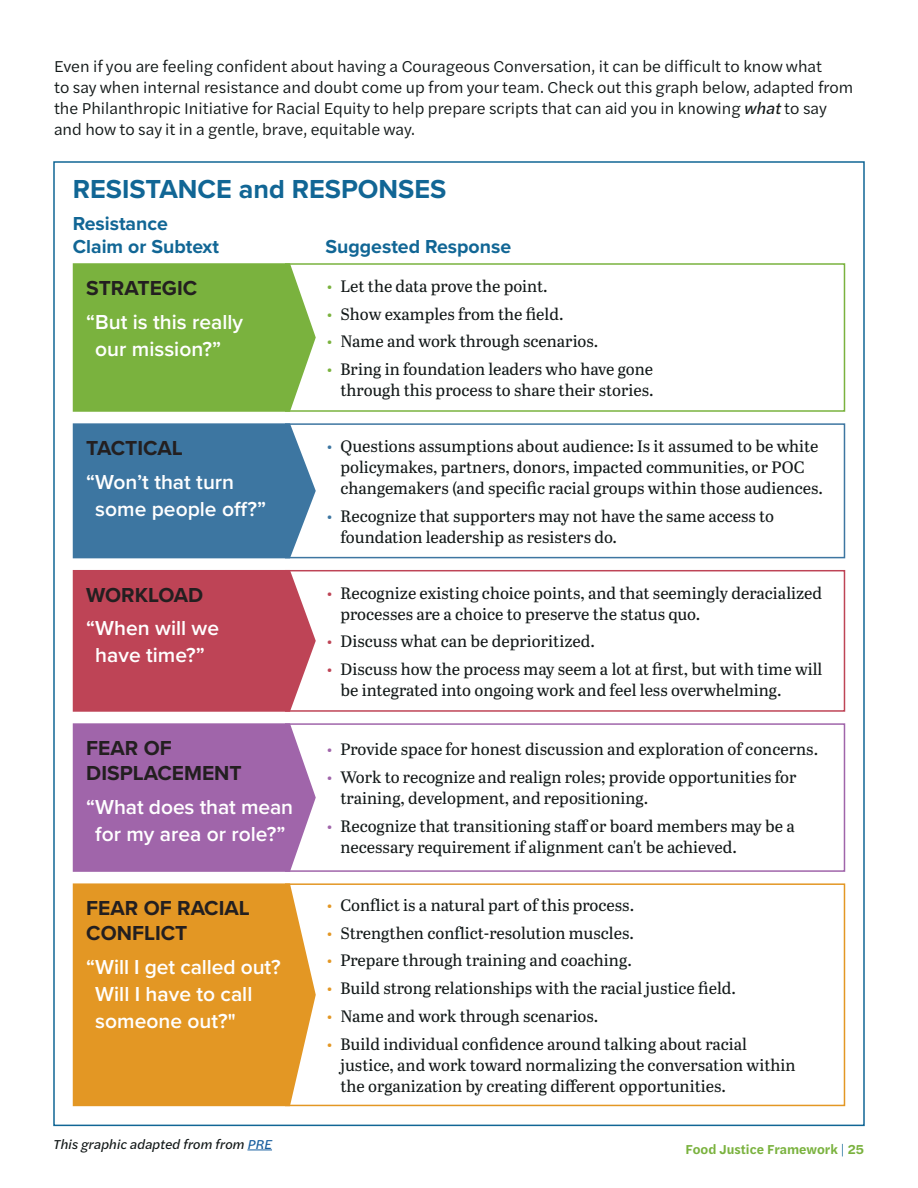
<style>
.page{position:relative;width:918px;height:1188px;background:#fff}
.page>*{position:absolute;margin:0;border:0;box-sizing:border-box;transform-origin:0 0}
.t1{font:700 27px "Proxima Nova";color:#116695}
.t2{font:600 21px/27px "Proxima Nova";color:#fff}
.t3{font:700 21px/25.2px "Proxima Nova";color:#231f20}
.t4{font:700 19.5px/22.5px "Proxima Nova";color:#116695}
.t5{font:16.5px/21px "Abril Text";color:#121818}
.t6{font:16.5px/21px "Halyard Text";color:#121818}
.t7{font:italic 13.5px "Halyard Text";color:#121818}
.t8{font:600 13.5px "Halyard Text";color:#7ab23e}
.s1{font-style:italic}
.s2{color:#175d9e}
.s3{color:#7ab23e}
.s4{color:#3d76a1}
.s5{color:#be4456}
.s6{color:#a065aa}
.s7{color:#e39724}
.s8{font-weight:300;color:#116695}
</style>
<div class="page">
<div style="left:285px;top:263px;width:560px;height:149px;border:2px solid #7ab23e"></div>
<div style="left:285px;top:423px;width:560px;height:135px;border:2px solid #3d76a1"></div>
<div style="left:285px;top:570px;width:560px;height:142px;border:2px solid #be4456"></div>
<div style="left:285px;top:723px;width:560px;height:149px;border:2px solid #a065aa"></div>
<div style="left:285px;top:883px;width:560px;height:223px;border:2px solid #e39724"></div>
<div style="left:73px;top:263px;width:243px;height:149px;background:#7ab23e"></div>
<div style="left:73px;top:423px;width:243px;height:135px;background:#3d76a1"></div>
<div style="left:73px;top:570px;width:243px;height:142px;background:#be4456"></div>
<div style="left:73px;top:723px;width:243px;height:149px;background:#a065aa"></div>
<div style="left:73px;top:883px;width:243px;height:223px;background:#e39724"></div>
<svg style="left:247px;top:1150px;width:25px;height:1px"></svg>
<p class="t6" style="left:54px;top:55px;width:801px">Even if you are feeling confident about having a Courageous Conversation, it can be difficult to know what<br>to say when internal resistance and doubt come up from your team. Check out this graph below, adapted from the Philanthropic Initiative for Racial Equity to help prepare scripts that can aid you in knowing <span class="s1">what</span> to say and how to say it in a gentle, brave, equitable way.</p>
<p class="t1" style="left:73px;top:173px;width:375px">RESISTANCE and RESPONSES</p>
<p class="t4" style="left:73px;top:213px;width:148px">Resistance<br>Claim or Subtext</p>
<p class="t4" style="left:325px;top:236px;width:187px">Suggested Response</p>
<p class="t3" style="left:86px;top:276px;width:112px">STRATEGIC</p>
<p class="t2" style="left:95px;top:309px;width:149px;text-indent:-9px">“But is this really our mission?”</p>
<p class="t3" style="left:86px;top:436px;width:98px">TACTICAL</p>
<p class="t2" style="left:95px;top:469px;width:172px;text-indent:-9px">“Won’t that turn some people off?”</p>
<p class="t3" style="left:86px;top:583px;width:118px">WORKLOAD</p>
<p class="t2" style="left:86px;top:615px;width:134px;text-align:center">“When will we have time?”</p>
<p class="t3" style="left:86px;top:736px;width:157px">FEAR OF<br>DISPLACEMENT</p>
<p class="t2" style="left:86px;top:794px;width:208px;text-align:center">“What does that mean for my area or role?”</p>
<p class="t3" style="left:86px;top:896px;width:165px">FEAR OF RACIAL<br>CONFLICT</p>
<p class="t2" style="left:95px;top:954px;width:187px;text-indent:-9px">“Will I get called out?<br>Will I have to call someone out?"</p>
<p class="t7" style="left:53px;top:1134px;width:220px">This graphic adapted from from <span class="s2">PRE</span></p>
<p class="t5" style="left:327px;top:275px;width:222px"><span class="s3">•</span> Let the data prove the point.</p>
<p class="t5" style="left:327px;top:302px;width:238px"><span class="s3">•</span> Show examples from the field.</p>
<p class="t5" style="left:327px;top:330px;width:273px"><span class="s3">•</span> Name and work through scenarios.</p>
<p class="t5" style="left:327px;top:358px;width:328px;text-align:right"><span class="s3">•</span> Bring in foundation leaders who have gone through this process to share their stories.</p>
<p class="t5" style="left:340px;top:435px;width:484px;text-indent:-14px"><span class="s4">•</span> Questions assumptions about audience: Is it assumed to be white policymakes, partners, donors, impacted communities, or POC changemakers (and specific racial groups within those audiences.</p>
<p class="t5" style="left:340px;top:505px;width:435px;text-indent:-14px"><span class="s4">•</span> Recognize that supporters may not have the same access to foundation leadership as resisters do.</p>
<p class="t5" style="left:340px;top:581px;width:483px;text-indent:-14px"><span class="s5">•</span> Recognize existing choice points, and that seemingly deracialized processes are a choice to preserve the status quo.</p>
<p class="t5" style="left:327px;top:630px;width:270px"><span class="s5">•</span> Discuss what can be deprioritized.</p>
<p class="t5" style="left:340px;top:658px;width:483px;text-indent:-14px"><span class="s5">•</span> Discuss how the process may seem a lot at first, but with time will be integrated into ongoing work and feel less overwhelming.</p>
<p class="t5" style="left:327px;top:738px;width:493px"><span class="s6">•</span> Provide space for honest discussion and exploration of concerns.</p>
<p class="t5" style="left:340px;top:766px;width:458px;text-indent:-14px"><span class="s6">•</span> Work to recognize and realign roles; provide opportunities for training, development, and repositioning.</p>
<p class="t5" style="left:340px;top:815px;width:456px;text-indent:-14px"><span class="s6">•</span> Recognize that transitioning staff or board members may be a necessary requirement if alignment can't be achieved.</p>
<p class="t5" style="left:327px;top:894px;width:309px"><span class="s7">•</span> Conflict is a natural part of this process.</p>
<p class="t5" style="left:327px;top:922px;width:308px"><span class="s7">•</span> Strengthen conflict-resolution muscles.</p>
<p class="t5" style="left:327px;top:949px;width:306px"><span class="s7">•</span> Prepare through training and coaching.</p>
<p class="t5" style="left:327px;top:977px;width:410px"><span class="s7">•</span> Build strong relationships with the racial justice field.</p>
<p class="t5" style="left:327px;top:1005px;width:273px"><span class="s7">•</span> Name and work through scenarios.</p>
<p class="t5" style="left:340px;top:1033px;width:457px;text-indent:-14px"><span class="s7">•</span> Build individual confidence around talking about racial justice, and work toward normalizing the conversation within the organization by creating different opportunities.</p>
<p class="t8" style="left:685px;top:1140px;width:180px">Food Justice Framework <span class="s8">|</span> 25</p>
</div>
